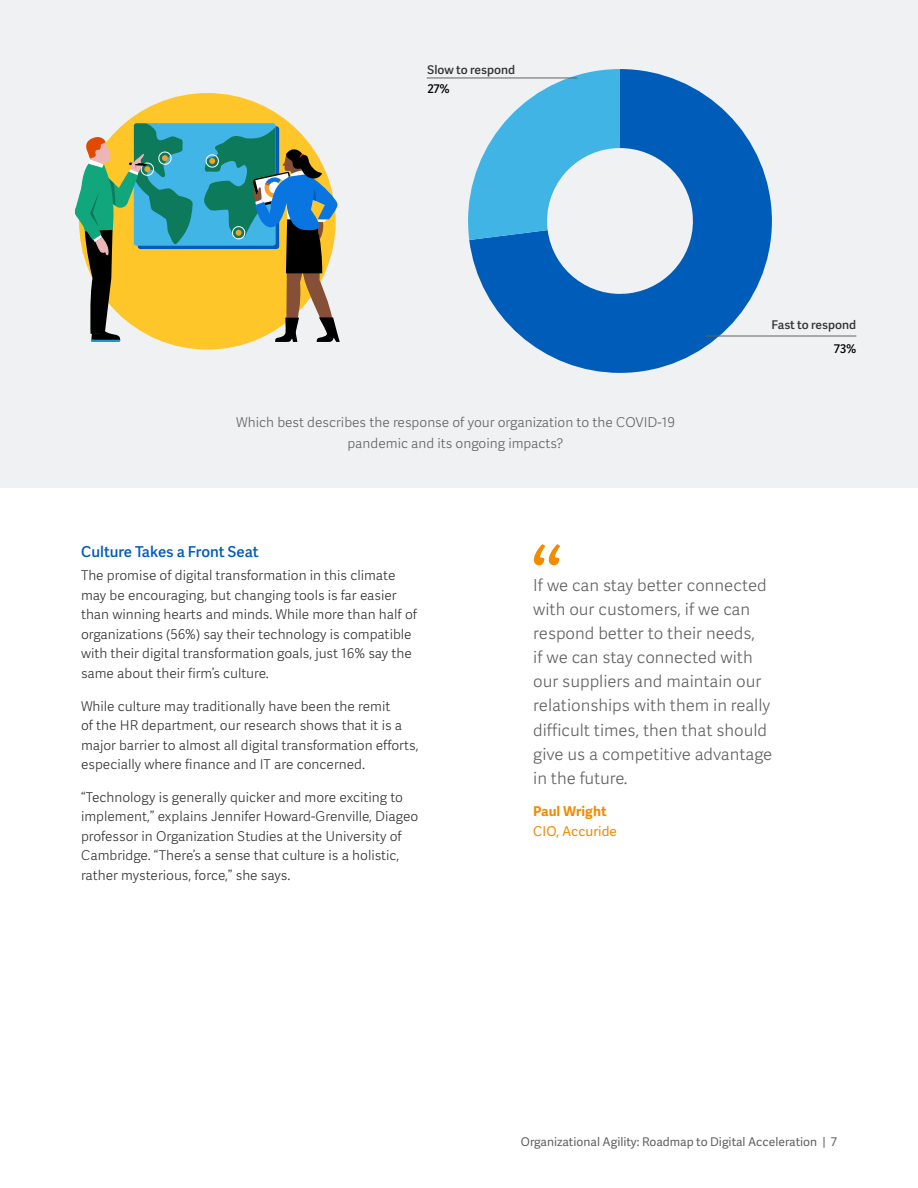
<style>
.page{position:relative;width:918px;height:1188px;background:#fff}
.page>*{position:absolute;margin:0;border:0;box-sizing:border-box;transform-origin:0 0}
.t1{font:300 97.5px "Workday Adelle Sans";color:#f38b00}
.t2{font:300 16.5px/24px "Workday Adelle Sans";color:#616161}
.t3{font:500 15px "Workday Adelle Sans";letter-spacing:-.005em;color:#005cb9}
.t4{font:300 13.5px/19.5px "Workday Adelle Sans";color:#333}
.t5{font:300 13.5px/21px "Workday Adelle Sans";color:#616161;text-align:center}
.t6{font:13.5px "Workday Adelle Sans";color:#f38b00}
.t7{font:700 13.5px "Workday Adelle Sans";color:#f38b00}
.t8{font:12px "Workday Adelle Sans";color:#616161}
.t9{font:500 12px "Workday Adelle Sans";color:#333}
.t10{font:500 12px "Workday Adelle Sans";color:#000}
</style>
<div class="page">
<div style="left:0;top:0;width:918px;height:488px;background:#f0f1f2"></div>
<div style="left:79px;top:93px;width:257px;height:257px;background:#ffc629;border-radius:50%"></div>
<div style="left:134px;top:123px;width:142px;height:123px;background:#40b5e6;border-radius:3px"></div>
<svg style="left:75px;top:123px;width:118px;height:219px"></svg>
<svg style="left:199px;top:127px;width:141px;height:215px"></svg>
<svg style="left:469px;top:69px;width:303px;height:304px;fill:#005cb9"></svg>
<svg style="left:459px;top:69px;width:161px;height:171px"></svg>
<hr style="left:427px;top:78px;width:150px;height:1px;background:#616161">
<hr style="left:706px;top:336px;width:150px;height:1px;background:#616161">
<p class="t9" style="left:427px;top:62px;width:89px">Slow to respond</p>
<p class="t10" style="left:427px;top:82px;width:24px">27%</p>
<p class="t5" style="left:236px;top:412px;width:440px">Which best describes the response of your organization to the COVID-19 pandemic and its ongoing impacts?</p>
<p class="t9" style="left:771px;top:317px;width:86px">Fast to respond</p>
<p class="t10" style="left:834px;top:341px;width:24px">73%</p>
<p class="t3" style="left:81px;top:543px;width:179px">Culture Takes a Front Seat</p>
<p class="t4" style="left:81px;top:566px;width:338px">The promise of digital transformation in this climate may be encouraging, but changing tools is far easier than winning hearts and minds. While more than half of organizations (56%) say their technology is compatible with their digital transformation goals, just 16% say the same about their firm’s culture.</p>
<p class="t4" style="left:81px;top:696px;width:339px">While culture may traditionally have been the remit<br>of the HR department, our research shows that it is a major barrier to almost all digital transformation efforts, especially where finance and IT are concerned.</p>
<p class="t4" style="left:81px;top:788px;width:339px">“Technology is generally quicker and more exciting to implement,” explains Jennifer Howard-Grenville, Diageo professor in Organization Studies at the University of Cambridge. “There’s a sense that culture is a holistic, rather mysterious, force,” she says.</p>
<h1 class="t1" style="left:531px;top:529px;width:34px">“</h1>
<p class="t2" style="left:533px;top:574px;width:241px">If we can stay better connected with our customers, if we can respond better to their needs,<br>if we can stay connected with our suppliers and maintain our relationships with them in really difficult times, then that should give us a competitive advantage in the future.</p>
<p class="t7" style="left:533px;top:804px;width:75px">Paul Wright</p>
<p class="t6" style="left:533px;top:823px;width:85px">CIO, Accuride</p>
<p class="t8" style="left:521px;top:1135px;width:318px">Organizational Agility: Roadmap to Digital Acceleration | 7</p>
</div>
